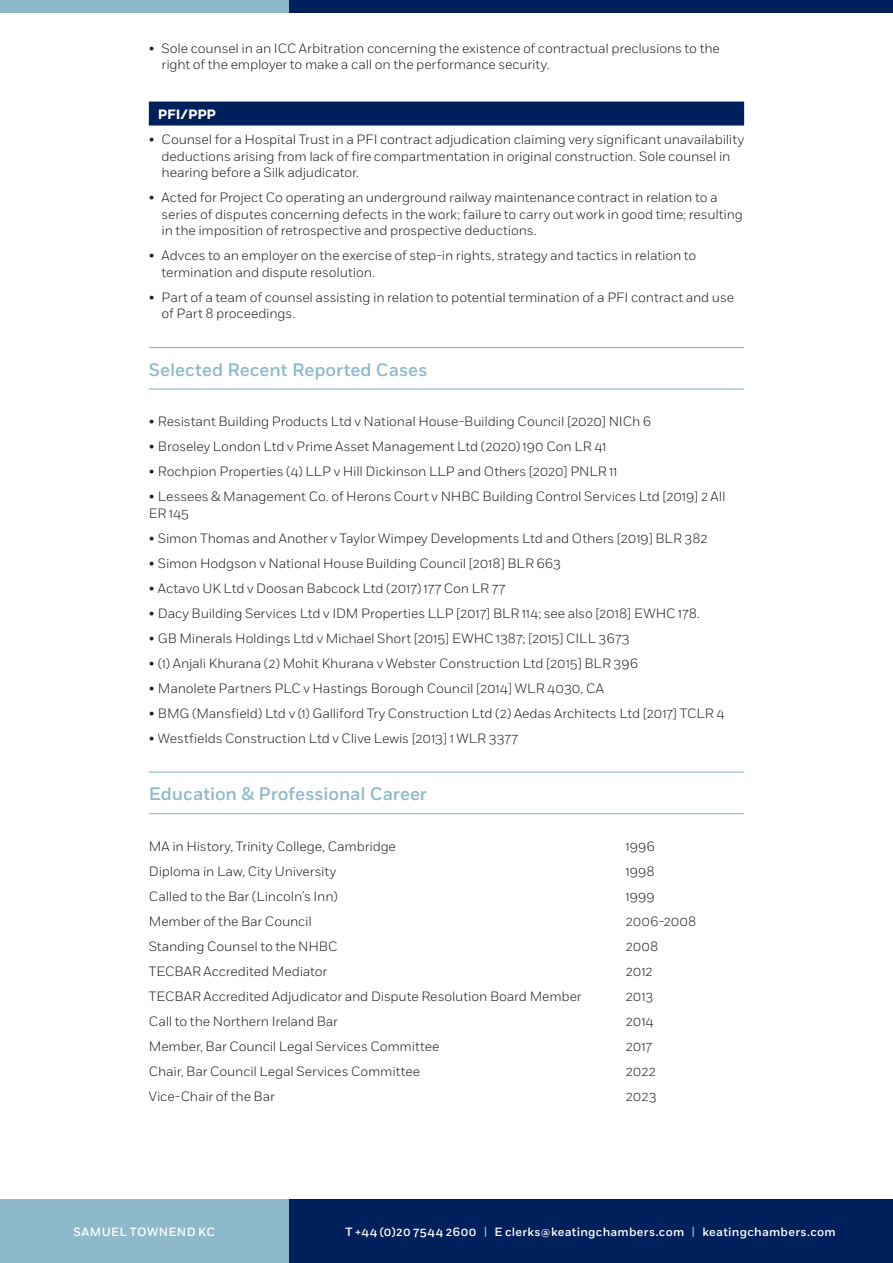
<style>
.page{position:relative;width:893px;height:1263px;background:#fff}
.page>*{position:absolute;margin:0;border:0;box-sizing:border-box;transform-origin:0 0}
.t1{font:500 18px "Fort";color:#8db9ca}
.t2{font:300 13.5px/16.5px "Fort";letter-spacing:-.01em;color:#231f20}
.t3{font:700 13.5px "Fort";letter-spacing:-.01em;color:#fff}
.t4{font:500 12px "Fort";letter-spacing:.025em;color:#fff}
.s1{color:#8db9ca}
</style>
<div class="page">
<div style="left:288px;top:1199px;width:605px;height:64px;background:#00205b"></div>
<div style="left:0;top:1199px;width:288px;height:64px;background:#8db9ca"></div>
<div style="left:289px;top:0;width:604px;height:13px;background:#00205b"></div>
<div style="left:0;top:0;width:289px;height:13px;background:#8db9ca"></div>
<div style="left:149px;top:102px;width:595px;height:24px;background:#00205b"></div>
<hr style="left:149px;top:347px;width:595px;height:1px;background:#8db9ca">
<hr style="left:149px;top:388px;width:595px;height:2px;background:#8db9ca">
<hr style="left:149px;top:771px;width:595px;height:2px;background:#8db9ca">
<hr style="left:149px;top:813px;width:595px;height:1px;background:#8db9ca">
<p class="t2" style="left:162px;top:40px;width:560px;text-indent:-13px">• Sole counsel in an ICC Arbitration concerning the existence of contractual preclusions to the right of the employer to make a call on the performance security.</p>
<p class="t3" style="left:158px;top:106px;width:60px">PFI/PPP</p>
<p class="t2" style="left:162px;top:131px;width:584px;text-indent:-13px">• Counsel for a Hospital Trust in a PFI contract adjudication claiming very significant unavailability deductions arising from lack of fire compartmentation in original construction. Sole counsel in hearing before a Silk adjudicator.</p>
<p class="t2" style="left:162px;top:189px;width:583px;text-indent:-13px">• Acted for Project Co operating an underground railway maintenance contract in relation to a series of disputes concerning defects in the work; failure to carry out work in good time; resulting in the imposition of retrospective and prospective deductions.</p>
<p class="t2" style="left:162px;top:247px;width:536px;text-indent:-13px">• Advces to an employer on the exercise of step-in rights, strategy and tactics in relation to termination and dispute resolution.</p>
<p class="t2" style="left:162px;top:289px;width:574px;text-indent:-13px">• Part of a team of counsel assisting in relation to potential termination of a PFI contract and use of Part 8 proceedings.</p>
<p class="t1" style="left:149px;top:359px;width:280px">Selected Recent Reported Cases</p>
<p class="t2" style="left:149px;top:413px;width:504px">• Resistant Building Products Ltd v National House-Building Council [2020] NICh 6</p>
<p class="t2" style="left:149px;top:438px;width:459px">• Broseley London Ltd v Prime Asset Management Ltd (2020) 190 Con LR 41</p>
<p class="t2" style="left:149px;top:463px;width:470px">• Rochpion Properties (4) LLP v Hill Dickinson LLP and Others [2020] PNLR 11</p>
<p class="t2" style="left:149px;top:488px;width:578px">• Lessees &amp; Management Co. of Herons Court v NHBC Building Control Services Ltd [2019] 2 All<br>ER 145</p>
<p class="t2" style="left:149px;top:530px;width:560px">• Simon Thomas and Another v Taylor Wimpey Developments Ltd and Others [2019] BLR 382</p>
<p class="t2" style="left:149px;top:555px;width:414px">• Simon Hodgson v National House Building Council [2018] BLR 663</p>
<p class="t2" style="left:149px;top:580px;width:358px">• Actavo UK Ltd v Doosan Babcock Ltd (2017) 177 Con LR 77</p>
<p class="t2" style="left:149px;top:605px;width:553px">• Dacy Building Services Ltd v IDM Properties LLP [2017] BLR 114; see also [2018] EWHC 178.</p>
<p class="t2" style="left:149px;top:630px;width:482px">• GB Minerals Holdings Ltd v Michael Short [2015] EWHC 1387; [2015] CILL 3673</p>
<p class="t2" style="left:149px;top:655px;width:491px">• (1) Anjali Khurana (2) Mohit Khurana v Webster Construction Ltd [2015] BLR 396</p>
<p class="t2" style="left:149px;top:680px;width:456px">• Manolete Partners PLC v Hastings Borough Council [2014] WLR 4030, CA</p>
<p class="t2" style="left:149px;top:705px;width:577px">• BMG (Mansfield) Ltd v (1) Galliford Try Construction Ltd (2) Aedas Architects Ltd [2017] TCLR 4</p>
<p class="t2" style="left:149px;top:730px;width:371px">• Westfields Construction Ltd v Clive Lewis [2013] 1 WLR 3377</p>
<p class="t1" style="left:149px;top:783px;width:280px">Education &amp; Professional Career</p>
<p class="t2" style="left:149px;top:838px;width:249px">MA in History, Trinity College, Cambridge</p>
<p class="t2" style="left:626px;top:838px;width:31px">1996</p>
<p class="t2" style="left:149px;top:863px;width:189px">Diploma in Law, City University</p>
<p class="t2" style="left:626px;top:863px;width:30px">1998</p>
<p class="t2" style="left:149px;top:888px;width:191px">Called to the Bar (Lincoln’s Inn)</p>
<p class="t2" style="left:626px;top:888px;width:31px">1999</p>
<p class="t2" style="left:149px;top:913px;width:165px">Member of the Bar Council</p>
<p class="t2" style="left:626px;top:913px;width:72px">2006-2008</p>
<p class="t2" style="left:149px;top:938px;width:190px">Standing Counsel to the NHBC</p>
<p class="t2" style="left:626px;top:938px;width:34px">2008</p>
<p class="t2" style="left:149px;top:963px;width:180px">TECBAR Accredited Mediator</p>
<p class="t2" style="left:626px;top:963px;width:28px">2012</p>
<p class="t2" style="left:149px;top:988px;width:434px">TECBAR Accredited Adjudicator and Dispute Resolution Board Member</p>
<p class="t2" style="left:626px;top:988px;width:29px">2013</p>
<p class="t2" style="left:149px;top:1013px;width:191px">Call to the Northern Ireland Bar</p>
<p class="t2" style="left:626px;top:1013px;width:29px">2014</p>
<p class="t2" style="left:149px;top:1038px;width:292px">Member, Bar Council Legal Services Committee</p>
<p class="t2" style="left:626px;top:1038px;width:28px">2017</p>
<p class="t2" style="left:149px;top:1063px;width:273px">Chair, Bar Council Legal Services Committee</p>
<p class="t2" style="left:626px;top:1063px;width:31px">2022</p>
<p class="t2" style="left:149px;top:1088px;width:128px">Vice-Chair of the Bar</p>
<p class="t2" style="left:626px;top:1088px;width:32px">2023</p>
<p class="t4" style="left:73px;top:1224px;width:143px">SAMUEL TOWNEND KC</p>
<p class="t4" style="left:345px;top:1224px;width:492px">T +44 (0)20 7544 2600 <span class="s1">|</span> E clerks@keatingchambers.com <span class="s1">|</span> keatingchambers.com</p>
</div>
